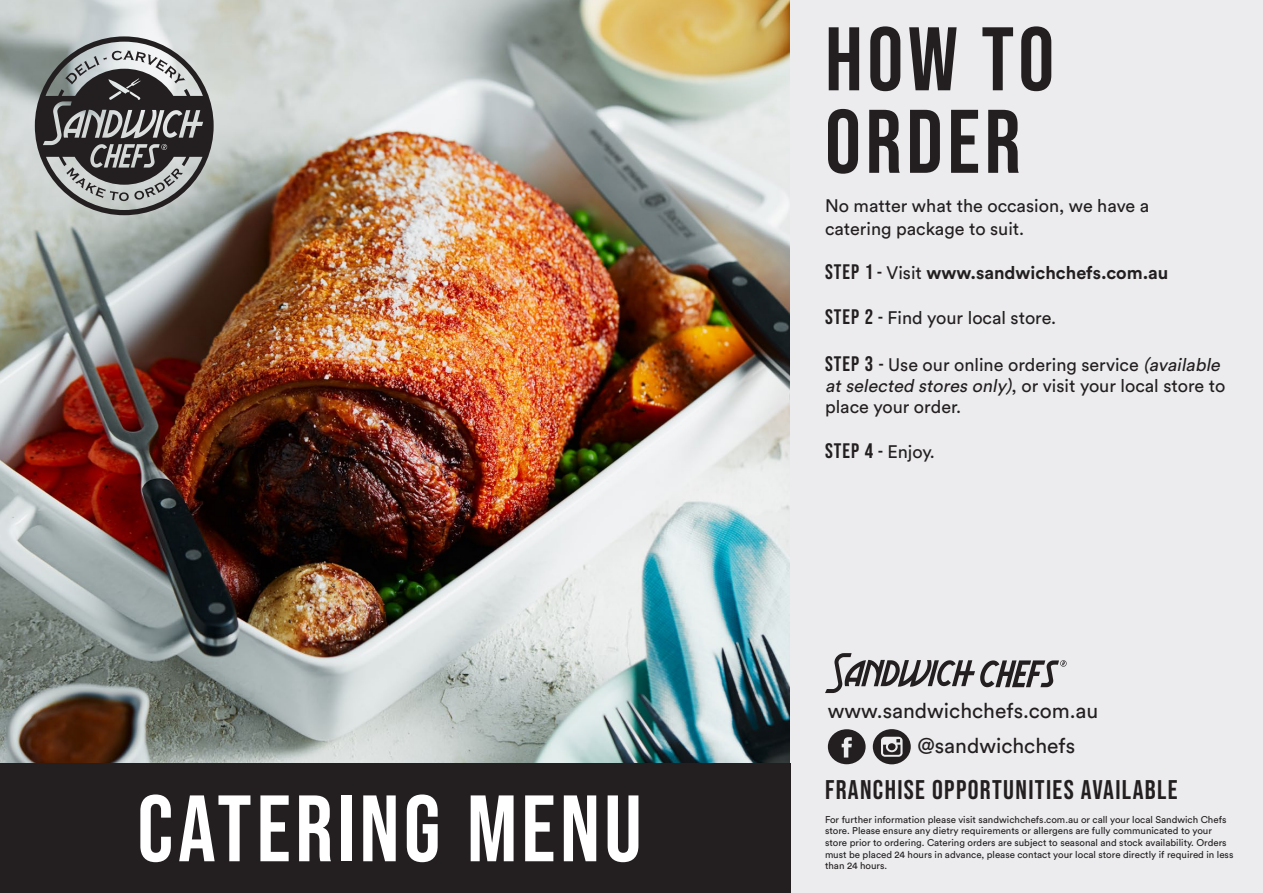
<style>
.page{position:relative;width:1263px;height:893px;background:#fff}
.page>*{position:absolute;margin:0;border:0;box-sizing:border-box;transform-origin:0 0}
.t1{font:94.05px "Bebas Neue";letter-spacing:.045em;color:#fff}
.t2{font:90px "Bebas Neue";letter-spacing:.05em;color:#231f20}
.t3{font:27px "Bebas Neue";letter-spacing:.05em;color:#231f20}
.t4{font:21px "Circular Std";color:#231f20}
.t5{font:18px/21px "Circular Std";color:#231f20;text-align:justify}
.t6{font:700 18px "Circular Std";color:#231f20}
.t7{font:9.75px/11.7px "Circular Std";color:#231f20}
.s1{font-family:"Bebas Neue";font-weight:400;font-size:21px}
.s2{font-family:"Bebas Neue";font-weight:400}
.s3{font-weight:400}
.s4{font-family:"Bebas Neue";font-size:21px}
.s5{font-family:"Bebas Neue"}
.s6{font-style:italic}
</style>
<div class="page">
<img style="left:0;top:0;width:791px;height:763px">
<div style="left:791px;top:0;width:472px;height:893px;background:#ececee"></div>
<svg style="left:825px;top:653px;width:241px;height:40px"></svg>
<svg style="left:828px;top:729px;width:38px;height:35px"></svg>
<svg style="left:873px;top:729px;width:38px;height:35px"></svg>
<div style="left:0;top:763px;width:791px;height:130px;background:#231f20"></div>
<svg style="left:35px;top:36px;width:179px;height:179px"></svg>
<p class="t1" style="left:137px;top:775px;width:506px">CATERING MENU</p>
<p class="t2" style="left:825px;top:8px;width:231px">HOW TO</p>
<p class="t2" style="left:825px;top:91px;width:197px">ORDER</p>
<p class="t5" style="left:825px;top:195px;width:326px">No matter what the occasion, we have a</p>
<p class="t5" style="left:825px;top:217px;width:201px">catering package to suit.</p>
<p class="t6" style="left:825px;top:261px;width:345px"><span class="s1">STEP 1</span> <span class="s2">-</span> <span class="s3">Visit</span> www.sandwichchefs.com.au</p>
<p class="t5" style="left:825px;top:307px;width:233px"><span class="s4">STEP 2</span> <span class="s5">-</span> Find your local store.</p>
<p class="t5" style="left:825px;top:354px;width:402px"><span class="s4">STEP 3</span> <span class="s5">-</span> Use our online ordering service <span class="s6">(available atselected stores only)</span>, o r v i s i t yo u r l o c a l s t o re t o place your order.</p>
<p class="t5" style="left:825px;top:441px;width:111px"><span class="s4">STEP 4</span> <span class="s5">-</span> Enjoy.</p>
<p class="t4" style="left:828px;top:698px;width:272px">www.sandwichchefs.com.au</p>
<p class="t4" style="left:918px;top:733px;width:159px">@sandwichchefs</p>
<p class="t3" style="left:825px;top:775px;width:354px">FRANCHISE OPPORTUNITIES AVAILABLE</p>
<p class="t7" style="left:825px;top:813px;width:410px">For further information please visit sandwichchefs.com.au or call your local Sandwich Chefs store. Please ensure any dietry requirements or allergens are fully communicated to your store prior to ordering. Catering orders are subject to seasonal and stock availability. Orders must be placed 24 hours in advance, please contact your local store directly if required in less than 24 hours.</p>
</div>
